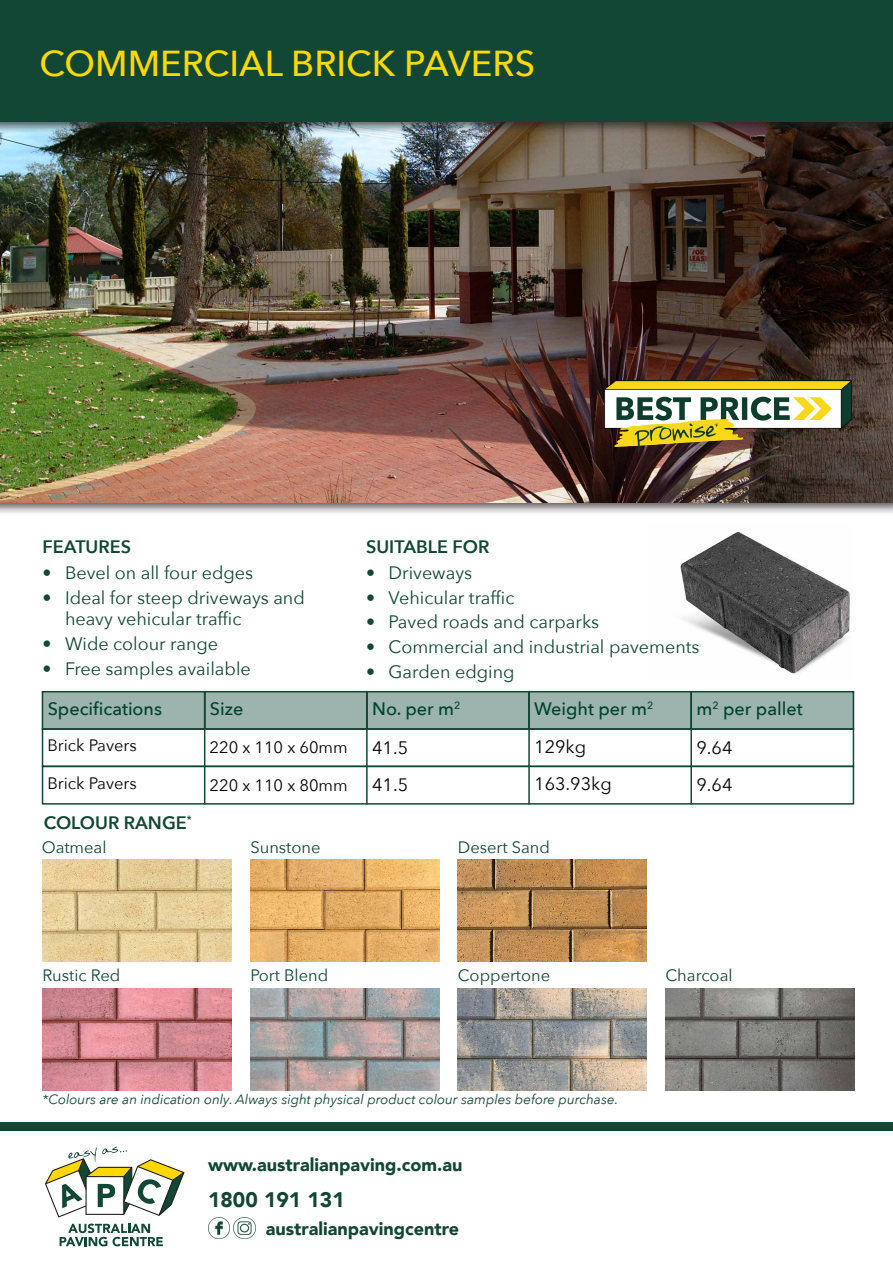
<style>
.page{position:relative;width:893px;height:1263px;background:#fff}
.page>*{position:absolute;margin:0;border:0;box-sizing:border-box;transform-origin:0 0}
.t1{font:500 36px "Avenir Next";color:#ffd800}
.t2{font:900 21px "Avenir";color:#124635}
.t3{font:18px/21.6px "Avenir Next";color:#124635}
.t4{font:900 18px "Avenir";color:#124635}
.t5{font:500 18px "Avenir Next";color:#004130}
.body{font:600 18px "Avenir Next";color:#124635}
.t6{font:18px "Avenir Next";color:#040503}
.body_heading{font:16.5px "Avenir Next";color:#124635}
.t7{font:16.5px "Avenir Next";color:#040503}
.body-2{font:italic 13.5px "Avenir Next";color:#124635}
</style>
<div class="page">
<div style="left:42px;top:766px;width:812px;height:39px;border:2px solid #144633"></div>
<div style="left:0;top:398px;width:893px;height:118px;background:#231f20;opacity:.75"></div>
<img style="left:0;top:135px;width:892px;height:367px">
<img style="left:680px;top:531px;width:170px;height:143px">
<div style="left:42px;top:691px;width:812px;height:39px;background:#9cb4ad"></div>
<div style="left:0;top:0;width:893px;height:135px;background:#231f20;opacity:.75"></div>
<div style="left:0;top:0;width:893px;height:121px;background:#124635"></div>
<div style="left:0;top:1123px;width:893px;height:8px;background:#124635"></div>
<svg style="left:60px;top:1223px;width:103px;height:23px"></svg>
<svg style="left:45px;top:1147px;width:139px;height:70px"></svg>
<img style="left:208px;top:1218px;width:21px;height:21px">
<img style="left:234px;top:1218px;width:21px;height:21px">
<img style="left:605px;top:381px;width:246px;height:71px">
<div style="left:42px;top:691px;width:163px;height:39px;border:2px solid #144633"></div>
<div style="left:204px;top:691px;width:164px;height:39px;border:2px solid #144633"></div>
<div style="left:366px;top:691px;width:164px;height:39px;border:2px solid #144633"></div>
<div style="left:528px;top:691px;width:164px;height:39px;border:2px solid #144633"></div>
<div style="left:690px;top:691px;width:164px;height:39px;border:2px solid #144633"></div>
<hr style="left:204px;top:691px;width:1px;height:114px;background:#144633">
<hr style="left:366px;top:691px;width:2px;height:114px;background:#144633">
<div style="left:42px;top:728px;width:812px;height:39px;border:2px solid #144633"></div>
<hr style="left:690px;top:691px;width:2px;height:114px;background:#144633">
<hr style="left:528px;top:691px;width:2px;height:114px;background:#144633">
<img style="left:43px;top:859px;width:188px;height:102px">
<img style="left:250px;top:859px;width:189px;height:102px">
<img style="left:458px;top:859px;width:189px;height:102px">
<img style="left:43px;top:988px;width:188px;height:102px">
<img style="left:250px;top:988px;width:189px;height:102px">
<img style="left:458px;top:988px;width:189px;height:102px">
<img style="left:665px;top:988px;width:189px;height:102px">
<p class="t1" style="left:40px;top:33px;width:497px">COMMERCIAL BRICK PAVERS</p>
<p class="body" style="left:42px;top:531px;width:90px">FEATURES</p>
<p class="t3" style="left:42px;top:561px;width:212px">• Bevel on all four edges</p>
<p class="t3" style="left:65px;top:586px;width:241px;text-indent:-22px">• Ideal for steep driveways and heavy vehicular traffic</p>
<p class="t3" style="left:42px;top:632px;width:177px">• Wide colour range</p>
<p class="t3" style="left:42px;top:657px;width:210px">• Free samples available</p>
<p class="body" style="left:366px;top:531px;width:125px">SUITABLE FOR</p>
<p class="t3" style="left:366px;top:561px;width:108px">• Driveways</p>
<p class="t3" style="left:366px;top:586px;width:150px">• Vehicular traffic</p>
<p class="t3" style="left:366px;top:610px;width:234px">• Paved roads and carparks</p>
<p class="t3" style="left:366px;top:635px;width:335px">• Commercial and industrial pavements</p>
<p class="t3" style="left:366px;top:660px;width:150px">• Garden edging</p>
<p class="t5" style="left:48px;top:693px;width:116px">Specifications</p>
<p class="t5" style="left:210px;top:693px;width:35px">Size</p>
<p class="t5" style="left:372px;top:693px;width:90px">No. per m<sup>2</sup></p>
<p class="t5" style="left:534px;top:693px;width:121px">Weight per m<sup>2</sup></p>
<p class="t5" style="left:696px;top:693px;width:108px">m<sup>2</sup> per pallet</p>
<p class="t7" style="left:47px;top:732px;width:91px">Brick Pavers</p>
<p class="t7" style="left:210px;top:733px;width:140px">220 x 110 x 60mm</p>
<p class="t6" style="left:372px;top:732px;width:38px">41.5</p>
<p class="t6" style="left:534px;top:731px;width:53px">129kg</p>
<p class="t6" style="left:696px;top:732px;width:38px">9.64</p>
<p class="t7" style="left:47px;top:769px;width:91px">Brick Pavers</p>
<p class="t7" style="left:210px;top:771px;width:140px">220 x 110 x 80mm</p>
<p class="t6" style="left:372px;top:770px;width:38px">41.5</p>
<p class="t6" style="left:534px;top:769px;width:79px">163.93kg</p>
<p class="t6" style="left:696px;top:770px;width:38px">9.64</p>
<p class="body" style="left:44px;top:807px;width:150px">COLOUR RANGE<sup>*</sup></p>
<p class="body_heading" style="left:42px;top:833px;width:66px">Oatmeal</p>
<p class="body_heading" style="left:250px;top:833px;width:72px">Sunstone</p>
<p class="body_heading" style="left:458px;top:833px;width:94px">Desert Sand</p>
<p class="body_heading" style="left:43px;top:962px;width:79px">Rustic Red</p>
<p class="body_heading" style="left:250px;top:962px;width:79px">Port Blend</p>
<p class="body_heading" style="left:458px;top:962px;width:94px">Coppertone</p>
<p class="body-2" style="left:43px;top:1088px;width:577px">*Colours are an indication only. Always sight physical product colour samples before purchase.</p>
<p class="t4" style="left:208px;top:1149px;width:256px">www.australianpaving.com.au</p>
<p class="t2" style="left:208px;top:1181px;width:138px">1800 191 131</p>
<p class="t4" style="left:266px;top:1214px;width:195px">australianpavingcentre</p>
<p class="body_heading" style="left:665px;top:962px;width:69px">Charcoal</p>
</div>
